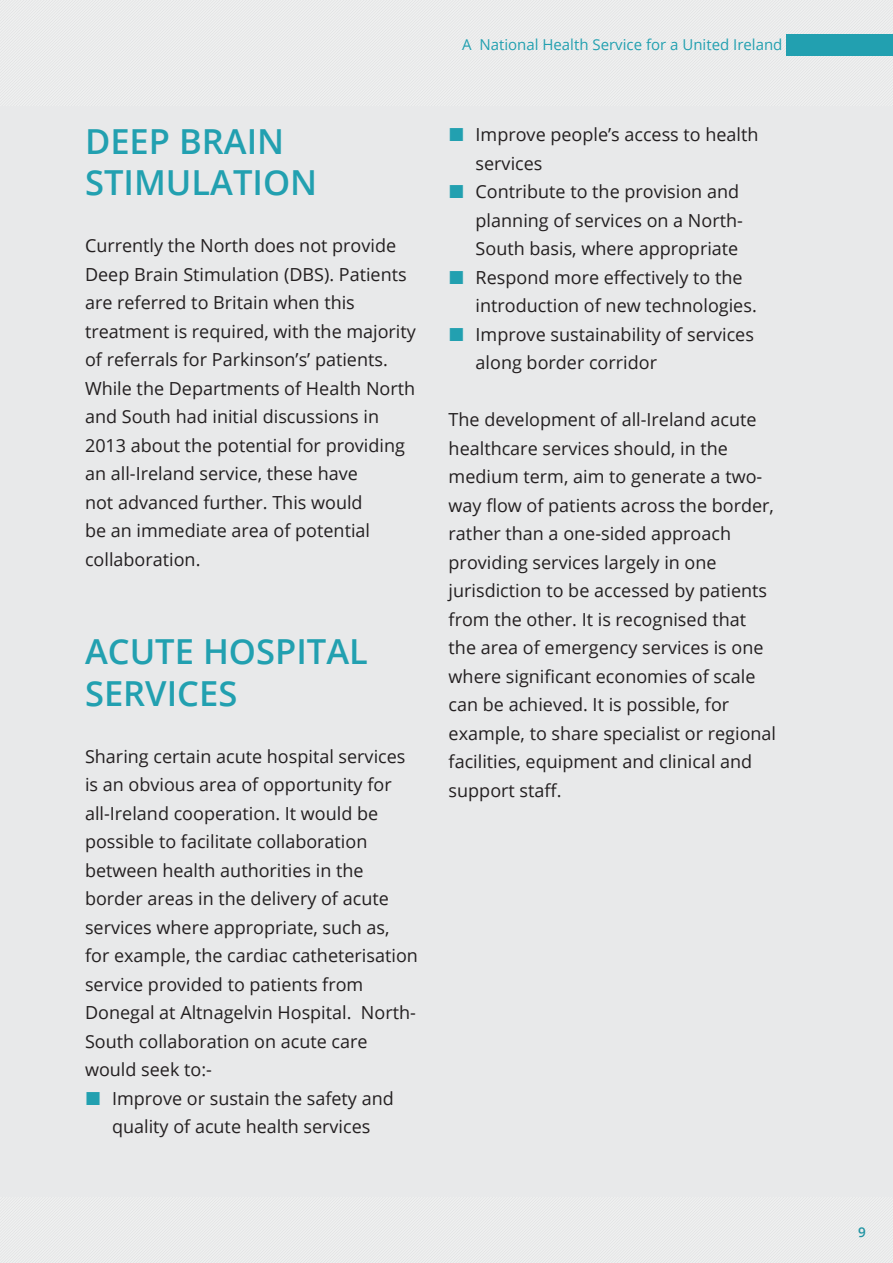
<style>
.page{position:relative;width:893px;height:1263px;background:#ebecec}
.page>*{position:absolute;margin:0;border:0;box-sizing:border-box;transform-origin:0 0}
.t1{font:600 34.5px/41.4px "Open Sans";color:#22a0b0}
.t2{font:18px/28.5px "Open Sans";color:#231f20}
.t3{font:15px "Open Sans";color:#22a0b0}
.t4{font:600 13.5px "Open Sans";color:#22a0b0}
</style>
<div class="page">
<div style="left:0;top:106px;width:893px;height:1091px;background:#e8e9ea"></div>
<div style="left:787px;top:34px;width:106px;height:21px;background:#22a0b0"></div>
<h1 class="t1" style="left:85px;top:120px;width:227px">DEEP BRAIN<br>STIMU LATION</h1>
<p class="t2" style="left:85px;top:231px;width:332px">Currently the North does not provide Deep Brain Stimulation (DBS). Patients are referred to Britain when this treatment is required, with the majority of referrals for Parkinson’s’ patients.<br>While the Departments of Health North and South had initial discussions in 2013 about the potential for providing an all-Ireland service, these have<br>not advanced further. This would<br>be an immediate area of potential collaboration.</p>
<h1 class="t1" style="left:85px;top:630px;width:284px">ACUTE HOSPITAL<br>SERVICES</h1>
<p class="t2" style="left:85px;top:741px;width:334px">Sharing certain acute hospital services is an obvious area of opportunity for all-Ireland cooperation. It would be possible to facilitate collaboration between health authorities in the border areas in the delivery of acute services where appropriate, such as, for example, the cardiac catheterisation service provided to patients from Donegal at Altnagelvin Hospital. North-South collaboration on acute care would seek to:-</p>
<p class="t2" style="left:112px;top:1083px;width:283px">Improve or sustain the safety and quality of acute health services</p>
<p class="t3" style="left:462px;top:35px;width:322px">A National Health Service for a United Ireland</p>
<p class="t2" style="left:476px;top:120px;width:284px">Improve people’s access to health services<br>Contribute to the provision and planning of services on a North-<br>South basis, where appropriate<br>Respond more effectively to the introduction of new technologies.<br>Improve sustainability of services along border corridor</p>
<p class="t2" style="left:449px;top:405px;width:329px">The development of all-Ireland acute healthcare services should, in the medium term, aim to generate a two&shy;way flow of patients across the border, rather than a one-sided approach providing services largely in one jurisdiction to be accessed by patients from the other. It is recognised that the area of emergency services is one where significant economies of scale can be achieved. It is possible, for example, to share specialist or regional facilities, equipment and clinical and support staff.</p>
<p class="t4" style="left:858px;top:1223px;width:9px">9</p>
</div>
